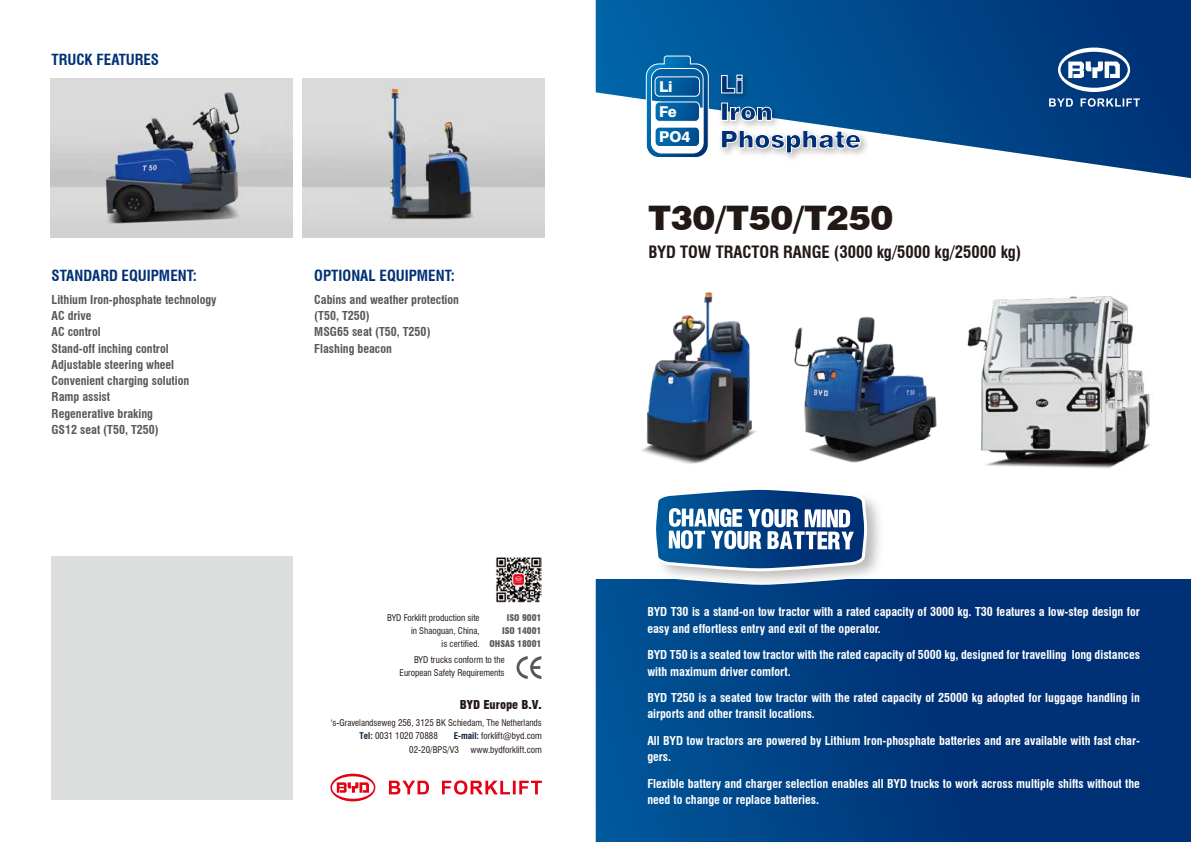
<style>
.page{position:relative;width:1191px;height:842px;background:#fff}
.page>*{position:absolute;margin:0;border:0;box-sizing:border-box;transform-origin:0 0}
.t1{font:900 33.8px "Swiss 721 BT";color:#221815}
.t2{font:900 24.2px/27.4px "Swiss 721 BT";color:#003176}
.t3{font:700 condensed 16.6px "Swiss 721 BT";color:#221815}
.t4{font:700 condensed 15px "Swiss 721 BT";color:#003176}
.t5{font:800 15px/25px "Swiss 721 BT";color:#fff}
.t6{font:700 condensed 12px/16.3px "Swiss 721 BT";color:#fff}
.t7{font:700 condensed 12px/16.3px "Swiss 721 BT";color:#595757}
.t8{font:900 condensed 12px "Swiss 721 BT";color:#221815}
.t9{font:condensed 9px/13px "Swiss 721 BT";color:#221815}
.t10{font:900 condensed 9px/13px "Swiss 721 BT";color:#595757;text-align:right}
.s1{font-weight:700;color:#131e3d}
</style>
<div class="page">
<svg style="left:596px;top:579px;width:595px;height:263px;background:#003b7f"></svg>
<img style="left:648px;top:499px;width:241px;height:93px">
<svg style="left:651px;top:489px;width:217px;height:84px"></svg>
<svg style="left:596px;top:0;width:595px;height:178px"></svg>
<svg style="left:1058px;top:48px;width:72px;height:44px"></svg>
<svg style="left:1049px;top:98px;width:90px;height:9px"></svg>
<div style="left:52px;top:556px;width:240px;height:244px;background:#dcdddd"></div>
<img style="left:51px;top:78px;width:241px;height:160px">
<img style="left:302px;top:78px;width:242px;height:160px">
<img style="left:794px;top:316px;width:112px;height:147px">
<img style="left:641px;top:292px;width:116px;height:172px">
<svg style="left:645px;top:55px;width:64px;height:104px"></svg>
<img style="left:713px;top:66px;width:160px;height:99px">
<svg style="left:720px;top:74px;width:23px;height:20px"></svg>
<div style="left:721px;top:102px;width:7px;height:19px;border:1px solid #fff"></div>
<svg style="left:729px;top:106px;width:43px;height:16px"></svg>
<svg style="left:720px;top:129px;width:141px;height:25px"></svg>
<img style="left:906px;top:296px;width:245px;height:173px">
<svg style="left:516px;top:656px;width:25px;height:23px"></svg>
<svg style="left:330px;top:774px;width:45px;height:27px"></svg>
<svg style="left:389px;top:780px;width:153px;height:15px"></svg>
<img style="left:496px;top:557px;width:45px;height:45px">
<div style="left:513px;top:574px;width:11px;height:11px;border:1px solid #fff;border-radius:3px"></div>
<svg style="left:514px;top:576px;width:9px;height:7px"></svg>
<p class="t4" style="left:52px;top:50px;width:109px">TRUCK FEATURES</p>
<p class="t4" style="left:52px;top:267px;width:147px">STANDARD EQUIPMENT:</p>
<p class="t7" style="left:52px;top:291px;width:167px">Lithium Iron-phosphate technology<br>AC drive<br>AC control<br>Stand-off inching control<br>Adjustable steering wheel<br>Convenient charging solution<br>Ramp assist<br>Regenerative braking<br>GS12 seat (T50, T250)</p>
<p class="t4" style="left:314px;top:267px;width:142px">OPTIONAL EQUIPMENT:</p>
<p class="t7" style="left:314px;top:291px;width:146px">Cabins and weather protection (T50, T250)<br>MSG65 seat (T50, T250)<br>Flashing beacon</p>
<p class="t9" style="left:387px;top:611px;width:94px;text-align:right">BYD Forklift production site in Shaoguan, China,<br>is certified.</p>
<p class="t10" style="left:489px;top:611px;width:53px">ISO 9001<br>ISO 14001<br>OHSAS 18001</p>
<p class="t9" style="left:399px;top:653px;width:106px;text-align:right">BYD trucks conform to the<br>European Safety Requirements</p>
<p class="t8" style="left:460px;top:697px;width:84px">BYD Europe B.V.</p>
<p class="t9" style="left:359px;top:716px;width:184px;text-indent:-29px">‘s-Gravelandseweg 256, 3125 BK Schiedam, The Netherlands<br><span class="s1">Tel:</span> 0031 1020 70888</p>
<p class="t9" style="left:409px;top:729px;width:134px;line-height:13.5px;text-indent:44px"><span class="s1">E-mail:</span> forklift@byd.com<br>02-20/BPS/V3</p>
<p class="t9" style="left:470px;top:743px;width:73px">www.bydforklift.com</p>
<p class="t5" style="left:659px;top:74px;width:33px">Li<br>Fe<br>PO4</p>
<h2 class="t2" style="left:720px;top:70px;width:143px">Li<br>Iron<br>Phosphate</h2>
<h1 class="t1" style="left:648px;top:198px;width:246px">T30/T50/T250</h1>
<h3 class="t3" style="left:648px;top:242px;width:374px">BYD TOW TRACTOR RANGE (3000 kg/5000 kg/25000 kg)</h3>
<p class="t6" style="left:647px;top:604px;width:494px">BYD T30 is a stand-on tow tractor with a rated capacity of 3000 kg. T30 features a low-step design for easy and effortless entry and exit of the operator.</p>
<p class="t6" style="left:647px;top:647px;width:494px">BYD T50 is a seated tow tractor with the rated capacity of 5000 kg, designed for travelling long distances with maximum driver comfort.</p>
<p class="t6" style="left:647px;top:690px;width:494px">BYD T250 is a seated tow tractor with the rated capacity of 25000 kg adopted for luggage handling in airports and other transit locations.</p>
<p class="t6" style="left:647px;top:732px;width:494px">All BYD tow tractors are powered by Lithium Iron-phosphate batteries and are available with fast char&shy;gers.</p>
<p class="t6" style="left:647px;top:775px;width:494px">Flexible battery and charger selection enables all BYD trucks to work across multiple shifts without the need to change or replace batteries.</p>
</div>
